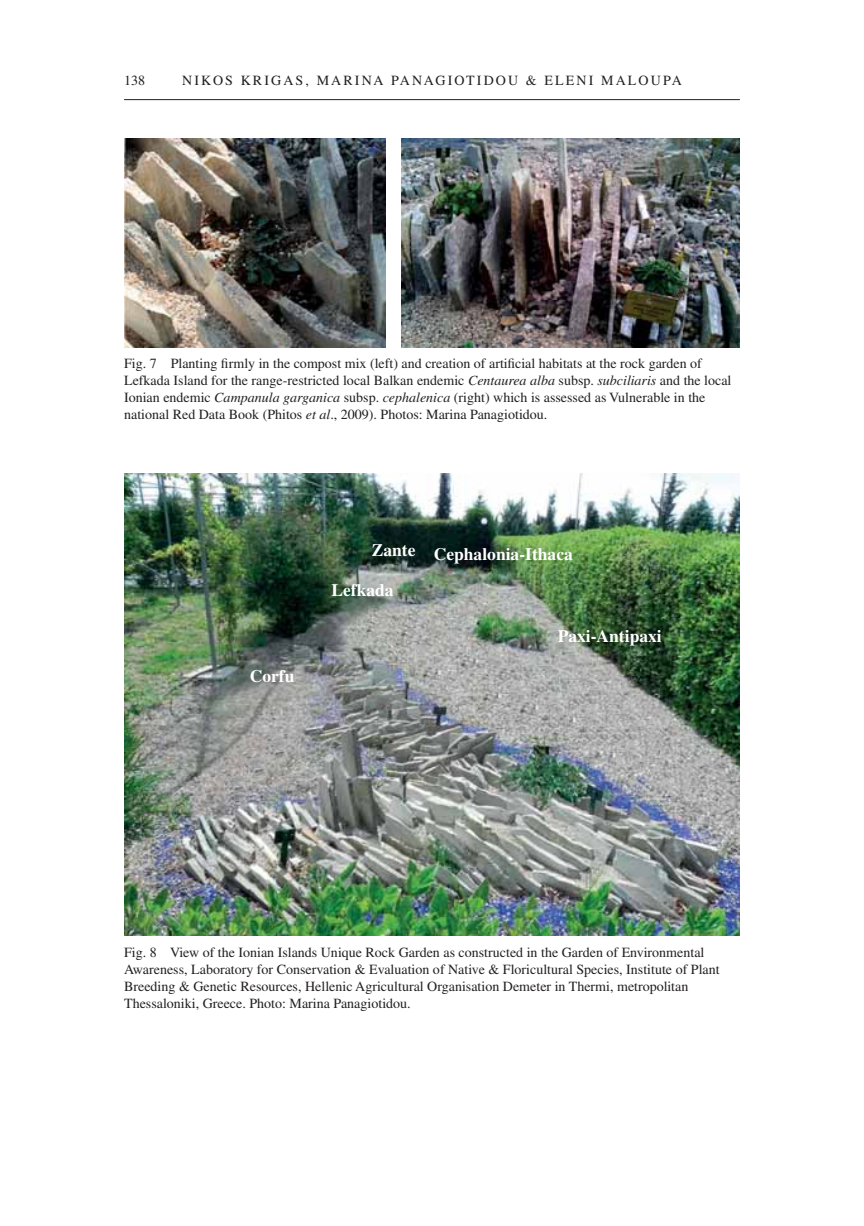
<style>
.page{position:relative;width:864px;height:1226px;background:#fff}
.page>*{position:absolute;margin:0;border:0;box-sizing:border-box;transform-origin:0 0}
.t1{font:700 17.5px "Times LT Pro";color:#fff}
.t2{font:14px/16.8px "Times LT Pro";color:#231f20}
.t3{font:14px "Times LT Pro";letter-spacing:.15em;color:#231f20}
.s1{font-style:italic}
</style>
<div class="page">
<hr style="left:124px;top:99px;width:615px;height:1px;background:#231f20">
<img style="left:124px;top:139px;width:261px;height:208px">
<img style="left:401px;top:139px;width:338px;height:208px">
<img style="left:124px;top:473px;width:615px;height:462px">
<p class="t2" style="left:124px;top:73px;width:22px">138</p>
<p class="t3" style="left:182px;top:75px;width:501px">NIKOS KRIGAS, MARINA PANAGIOTIDOU &amp; ELENI MALOUPA</p>
<p class="t2" style="left:124px;top:357px;width:608px">Fig. 7 Planting firmly in the compost mix (left) and creation of artificial habitats at the rock garden of Lefkada Island for the range-restricted local Balkan endemic <span class="s1">Centaurea alba</span> subsp. <span class="s1">subciliaris</span> and the local Ionian endemic <span class="s1">Campanula garganica</span> subsp. <span class="s1">cephalenica</span> (right) which is assessed as Vulnerable in the national Red Data Book (Phitos <span class="s1">et al</span>., 2009). Photos: Marina Panagiotidou.</p>
<p class="t1" style="left:371px;top:547px;width:203px">Zante Cephalonia-Ithaca</p>
<p class="t1" style="left:250px;top:669px;width:46px">Corfu</p>
<p class="t1" style="left:331px;top:583px;width:64px">Lefkada</p>
<p class="t1" style="left:557px;top:629px;width:105px">Paxi-Antipaxi</p>
<p class="t2" style="left:124px;top:945px;width:596px">Fig. 8 View of the Ionian Islands Unique Rock Garden as constructed in the Garden of Environmental Awareness, Laboratory for Conservation &amp; Evaluation of Native &amp; Floricultural Species, Institute of Plant Breeding &amp; Genetic Resources, Hellenic Agricultural Organisation Demeter in Thermi, metropolitan Thessaloniki, Greece. Photo: Marina Panagiotidou.</p>
</div>
